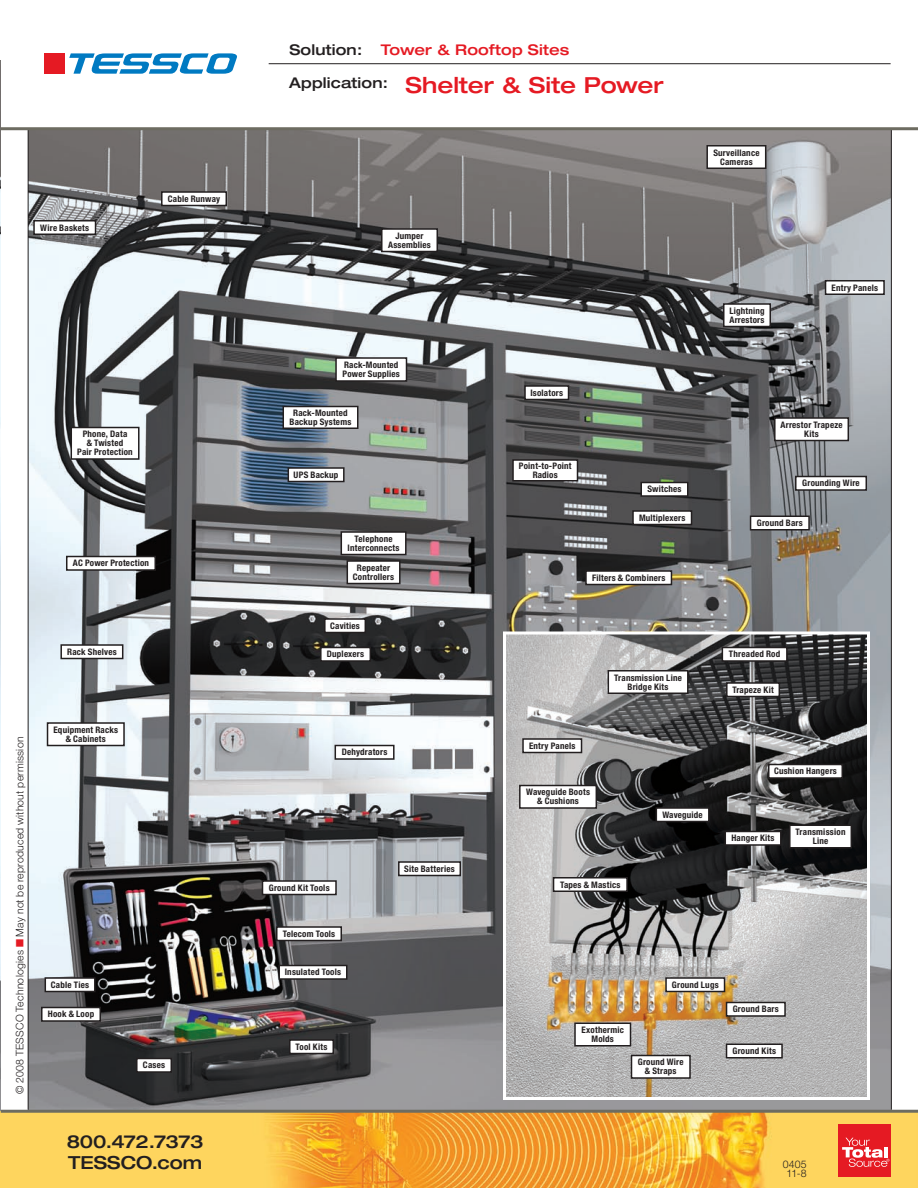
<style>
.page{position:relative;width:918px;height:1188px;background:#fff}
.page>*{position:absolute;margin:0;border:0;box-sizing:border-box;transform-origin:0 0}
.t1{font:500 expanded 22.2px "Helvetica Neue";letter-spacing:-.005em;color:#e51a23}
.t2{font:500 expanded 18px/21.6px "Helvetica Neue";letter-spacing:-.01em;color:#231f20}
.t3{font:500 expanded 14.85px/32.7px "Helvetica Neue";letter-spacing:.01em;color:#231f20}
.t4{font:500 expanded 14.85px "Helvetica Neue";letter-spacing:.005em;color:#e51a23}
.t5{font:300 10.5px/9px "Helvetica Neue";letter-spacing:.02em;color:#231f20;text-align:center}
.t6{font:700 condensed 9px/9px "Helvetica Neue LT Std";letter-spacing:.025em;color:#231f20;text-align:center}
.s1{color:#e51a23}
</style>
<div class="page">
<img style="left:0;top:60px;width:891px;height:1087px">
<img style="left:507px;top:636px;width:359px;height:460px">
<div style="left:503px;top:632px;width:367px;height:468px;border:3px solid #fff"></div>
<div style="left:1px;top:130px;width:27px;height:981px;background:#fff"></div>
<div style="left:1px;top:1px;width:917px;height:128px;background:#fff"></div>
<img style="left:1px;top:1113px;width:917px;height:75px">
<hr style="left:1px;top:1110px;width:917px;height:3px;background:#6d6c61">
<hr style="left:28px;top:128px;width:1px;height:982px;background:#231f20">
<hr style="left:891px;top:128px;width:1px;height:982px;background:#231f20">
<svg style="left:69px;top:53px;width:168px;height:21px"></svg>
<div style="left:44px;top:53px;width:21px;height:21px;background:#e51a23"></div>
<hr style="left:269px;top:63px;width:622px;height:1px;background:#231f20">
<hr style="left:1px;top:127px;width:917px;height:3px;background:#6d6c61">
<div style="left:839px;top:1125px;width:52px;height:52px;background:#e51a23"></div>
<svg style="left:842px;top:1138px;width:47px;height:29px"></svg>
<svg style="left:287px;top:467px;width:58px;height:16px"></svg>
<svg style="left:340px;top:531px;width:67px;height:54px"></svg>
<svg style="left:160px;top:191px;width:68px;height:16px"></svg>
<svg style="left:380px;top:228px;width:59px;height:25px"></svg>
<svg style="left:335px;top:357px;width:73px;height:26px"></svg>
<svg style="left:282px;top:405px;width:77px;height:25px"></svg>
<svg style="left:706px;top:144px;width:61px;height:26px"></svg>
<svg style="left:824px;top:279px;width:62px;height:17px"></svg>
<svg style="left:794px;top:475px;width:74px;height:17px"></svg>
<svg style="left:640px;top:481px;width:49px;height:17px"></svg>
<svg style="left:512px;top:459px;width:67px;height:23px"></svg>
<svg style="left:524px;top:384px;width:46px;height:17px"></svg>
<svg style="left:722px;top:303px;width:50px;height:25px"></svg>
<svg style="left:773px;top:417px;width:77px;height:25px"></svg>
<svg style="left:607px;top:669px;width:82px;height:26px"></svg>
<svg style="left:725px;top:681px;width:56px;height:17px"></svg>
<svg style="left:767px;top:763px;width:77px;height:17px"></svg>
<svg style="left:721px;top:646px;width:67px;height:17px"></svg>
<svg style="left:584px;top:570px;width:89px;height:16px"></svg>
<svg style="left:632px;top:510px;width:61px;height:16px"></svg>
<svg style="left:749px;top:515px;width:62px;height:16px"></svg>
<svg style="left:574px;top:1022px;width:58px;height:25px"></svg>
<svg style="left:630px;top:1054px;width:62px;height:26px"></svg>
<svg style="left:665px;top:977px;width:61px;height:16px"></svg>
<svg style="left:725px;top:1001px;width:62px;height:16px"></svg>
<svg style="left:725px;top:1043px;width:59px;height:16px"></svg>
<svg style="left:655px;top:807px;width:55px;height:16px"></svg>
<svg style="left:724px;top:830px;width:58px;height:16px"></svg>
<svg style="left:788px;top:824px;width:65px;height:25px"></svg>
<svg style="left:522px;top:738px;width:61px;height:16px"></svg>
<svg style="left:552px;top:876px;width:77px;height:17px"></svg>
<svg style="left:397px;top:861px;width:65px;height:16px"></svg>
<svg style="left:323px;top:618px;width:44px;height:16px"></svg>
<svg style="left:319px;top:646px;width:53px;height:17px"></svg>
<svg style="left:518px;top:784px;width:80px;height:26px"></svg>
<svg style="left:334px;top:744px;width:61px;height:17px"></svg>
<svg style="left:275px;top:926px;width:68px;height:16px"></svg>
<svg style="left:261px;top:880px;width:77px;height:16px"></svg>
<svg style="left:278px;top:964px;width:70px;height:17px"></svg>
<svg style="left:288px;top:1039px;width:47px;height:16px"></svg>
<svg style="left:135px;top:1057px;width:38px;height:17px"></svg>
<svg style="left:40px;top:1006px;width:62px;height:17px"></svg>
<svg style="left:44px;top:977px;width:52px;height:16px"></svg>
<svg style="left:46px;top:722px;width:80px;height:25px"></svg>
<svg style="left:60px;top:644px;width:64px;height:16px"></svg>
<svg style="left:65px;top:555px;width:92px;height:17px"></svg>
<svg style="left:70px;top:426px;width:70px;height:35px"></svg>
<svg style="left:33px;top:219px;width:64px;height:17px"></svg>
<p class="t6" style="left:40px;top:223px;width:50px">Wire Baskets</p>
<p class="t6" style="left:168px;top:194px;width:54px">Cable Runway</p>
<p class="t6" style="left:77px;top:430px;width:57px">Phone, Data<br>&amp; Twisted<br>Pair Protection</p>
<p class="t6" style="left:73px;top:559px;width:78px">AC Power Protection</p>
<p class="t6" style="left:67px;top:647px;width:51px">Rack Shelves</p>
<p class="t5" style="left:15px;top:1094px;width:359px;rotate:-90deg">© 2008 TESSCO Technologies <span class="s1">■</span> May not be reproduced without permission</p>
<p class="t6" style="left:53px;top:725px;width:66px">Equipment Racks &amp; Cabinets</p>
<p class="t6" style="left:51px;top:980px;width:40px">Cable Ties</p>
<p class="t6" style="left:48px;top:1010px;width:48px">Hook &amp; Loop</p>
<p class="t6" style="left:143px;top:1061px;width:24px">Cases</p>
<h2 class="t2" style="left:67px;top:1130px;width:138px">800.472.7373<br>TESSCO.com</h2>
<h3 class="t4" style="left:381px;top:41px;width:190px">Tower &amp; Rooftop Sites</h3>
<h1 class="t1" style="left:406px;top:71px;width:260px">Shelter &amp; Site Power</h1>
<h3 class="t3" style="left:289px;top:33px;width:100px">Solution:<br>Application:</h3>
<p class="t6" style="left:713px;top:148px;width:48px">Surveillance<br>Cameras</p>
<p class="t6" style="left:388px;top:231px;width:44px">Jumper<br>Assemblies</p>
<p class="t6" style="left:343px;top:360px;width:59px;text-align:left">Rack-Mounted<br>Power Supplies</p>
<p class="t6" style="left:290px;top:408px;width:63px">Rack-Mounted<br>Backup Systems</p>
<p class="t6" style="left:294px;top:470px;width:46px">UPS Backup</p>
<p class="t6" style="left:348px;top:534px;width:53px">Telephone<br>Interconnects</p>
<p class="t6" style="left:353px;top:563px;width:43px">Repeater<br>Controllers</p>
<p class="t6" style="left:330px;top:621px;width:31px">Cavities</p>
<p class="t6" style="left:327px;top:650px;width:39px">Duplexers</p>
<p class="t6" style="left:342px;top:748px;width:47px">Dehydrators</p>
<p class="t6" style="left:269px;top:883px;width:62px">Ground Kit Tools</p>
<p class="t6" style="left:283px;top:929px;width:54px">Telecom Tools</p>
<p class="t6" style="left:285px;top:968px;width:58px">Insulated Tools</p>
<p class="t6" style="left:404px;top:864px;width:52px">Site Batteries</p>
<p class="t6" style="left:530px;top:388px;width:34px">Isolators</p>
<p class="t6" style="left:519px;top:461px;width:54px">Point-to-Point<br>Radios</p>
<p class="t6" style="left:647px;top:485px;width:36px">Switches</p>
<p class="t6" style="left:639px;top:513px;width:48px">Multiplexers</p>
<p class="t6" style="left:592px;top:573px;width:75px">Filters &amp; Combiners</p>
<p class="t6" style="left:729px;top:306px;width:37px;text-align:left">Lightning<br>Arrestors</p>
<p class="t6" style="left:832px;top:283px;width:48px">Entry Panels</p>
<p class="t6" style="left:781px;top:420px;width:64px">Arrestor Trapeze<br>Kits</p>
<p class="t6" style="left:802px;top:479px;width:59px">Grounding Wire</p>
<p class="t6" style="left:757px;top:518px;width:48px">Ground Bars</p>
<p class="t6" style="left:529px;top:741px;width:48px">Entry Panels</p>
<p class="t6" style="left:526px;top:788px;width:65px">Waveguide Boots &amp; Cushions</p>
<p class="t6" style="left:614px;top:673px;width:69px">Transmission Line<br>Bridge Kits</p>
<p class="t6" style="left:662px;top:810px;width:42px">Waveguide</p>
<p class="t6" style="left:560px;top:880px;width:62px">Tapes &amp; Mastics</p>
<p class="t6" style="left:729px;top:650px;width:53px">Threaded Rod</p>
<p class="t6" style="left:732px;top:685px;width:43px">Trapeze Kit</p>
<p class="t6" style="left:774px;top:767px;width:64px">Cushion Hangers</p>
<p class="t6" style="left:731px;top:834px;width:45px">Hanger Kits</p>
<p class="t6" style="left:796px;top:827px;width:51px">Transmission<br>Line</p>
<p class="t6" style="left:296px;top:1042px;width:33px">Tool Kits</p>
<p class="t6" style="left:582px;top:1025px;width:44px">Exothermic<br>Molds</p>
<p class="t6" style="left:672px;top:980px;width:48px">Ground Lugs</p>
<p class="t6" style="left:638px;top:1058px;width:47px">Ground Wire &amp; Straps</p>
<p class="t6" style="left:733px;top:1005px;width:48px">Ground Bars</p>
<p class="t6" style="left:732px;top:1046px;width:45px">Ground Kits</p>
<p class="t5" style="left:783px;top:1160px;width:25px">0405<br>11-8</p>
</div>
